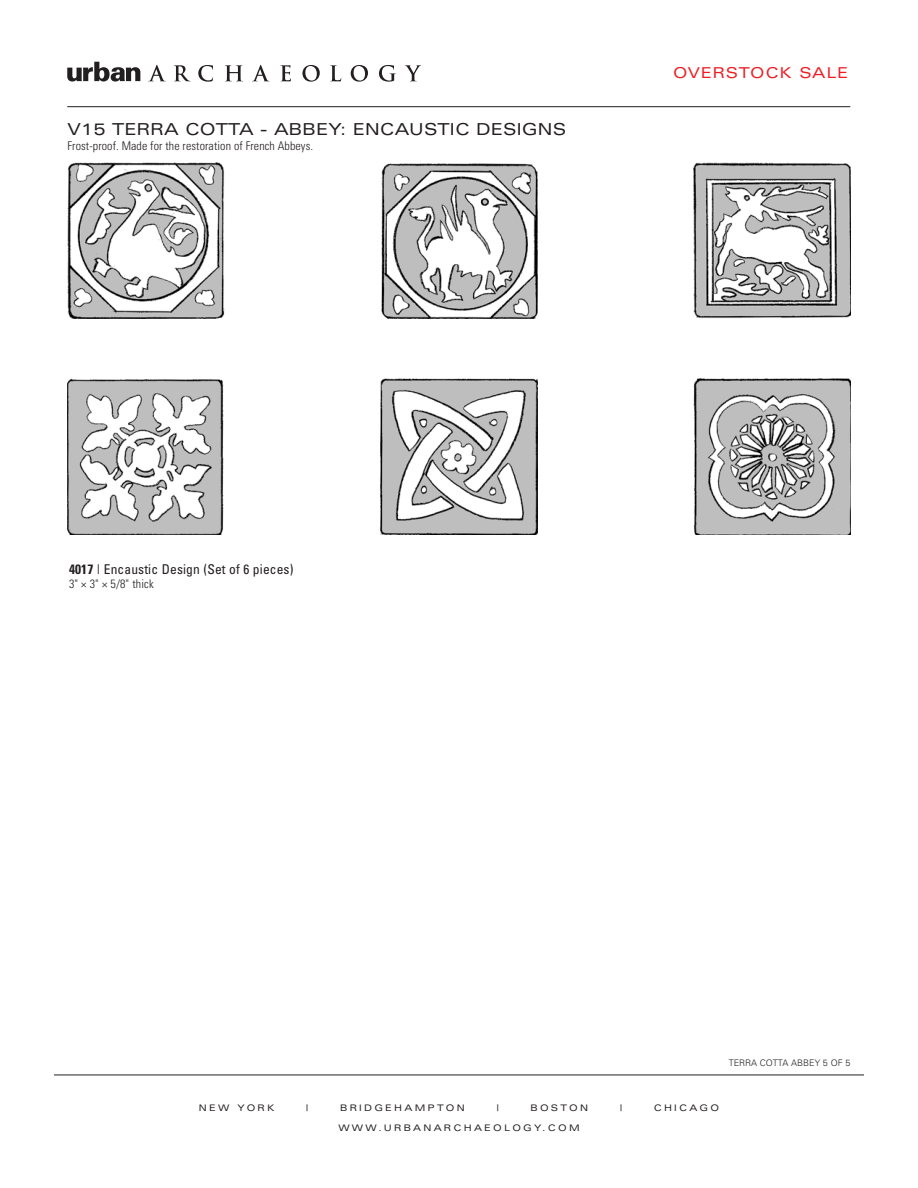
<style>
.page{position:relative;width:918px;height:1188px;background:#fff}
.page>*{position:absolute;margin:0;border:0;box-sizing:border-box;transform-origin:0 0}
.t1{font:expanded 16.5px "Univers";letter-spacing:.01em;color:#231f20}
.t2{font:expanded 15px "Univers";letter-spacing:.05em;color:#ee1d23}
.t3{font:condensed 13.5px "Univers";letter-spacing:.01em;color:#231f20}
.t4{font:300 condensed 12px "Univers";letter-spacing:.01em;color:#231f20}
.t5{font:expanded 9px "Univers";letter-spacing:.25em;color:#231f20}
.t6{font:300 9px "Univers";color:#231f20}
.s1{font-weight:700}
</style>
<div class="page">
<hr style="left:54px;top:1075px;width:810px;height:1px;background:#231f20">
<hr style="left:67px;top:106px;width:783px;height:1px;background:#231f20">
<svg style="left:67px;top:62px;width:73px;height:20px"></svg>
<svg style="left:149px;top:65px;width:16px;height:16px"></svg>
<svg style="left:174px;top:65px;width:16px;height:16px"></svg>
<svg style="left:198px;top:65px;width:15px;height:17px"></svg>
<svg style="left:225px;top:65px;width:18px;height:16px"></svg>
<svg style="left:252px;top:65px;width:17px;height:16px"></svg>
<svg style="left:280px;top:65px;width:11px;height:16px"></svg>
<svg style="left:302px;top:65px;width:18px;height:17px"></svg>
<svg style="left:330px;top:65px;width:11px;height:16px"></svg>
<svg style="left:351px;top:65px;width:17px;height:17px"></svg>
<svg style="left:379px;top:65px;width:17px;height:17px"></svg>
<svg style="left:405px;top:65px;width:16px;height:16px"></svg>
<img style="left:68px;top:162px;width:156px;height:157px">
<img style="left:381px;top:163px;width:156px;height:156px">
<img style="left:694px;top:162px;width:156px;height:156px">
<img style="left:694px;top:378px;width:156px;height:157px">
<img style="left:68px;top:378px;width:156px;height:157px">
<img style="left:381px;top:378px;width:156px;height:157px">
<p class="t1" style="left:68px;top:119px;width:500px">V15 TERRA COTTA - ABBEY: ENCAUSTIC DESIGNS</p>
<p class="t4" style="left:68px;top:138px;width:247px">Frost-proof. Made for the restoration of French Abbeys.</p>
<p class="t2" style="left:673px;top:63px;width:176px">OVERSTOCK SALE</p>
<p class="t3" style="left:69px;top:561px;width:226px"><span class="s1">4017</span> | Encaustic Design (Set of 6 pieces)</p>
<p class="t4" style="left:69px;top:577px;width:86px">3" × 3" × 5/8" thick</p>
<p class="t6" style="left:729px;top:1058px;width:123px">TERRA COTTA ABBEY 5 OF 5</p>
<p class="t5" style="left:199px;top:1102px;width:77px">NEW YORK</p>
<p class="t5" style="left:306px;top:1103px;width:3px">|</p>
<p class="t5" style="left:340px;top:1102px;width:126px">BRIDGEHAMPTON</p>
<p class="t5" style="left:497px;top:1103px;width:3px">|</p>
<p class="t5" style="left:530px;top:1102px;width:59px">BOSTON</p>
<p class="t5" style="left:620px;top:1102px;width:3px">|</p>
<p class="t5" style="left:654px;top:1102px;width:67px">CHICAGO</p>
<p class="t5" style="left:338px;top:1123px;width:243px">WWW.URBANARCHAEOLOGY.COM</p>
</div>
